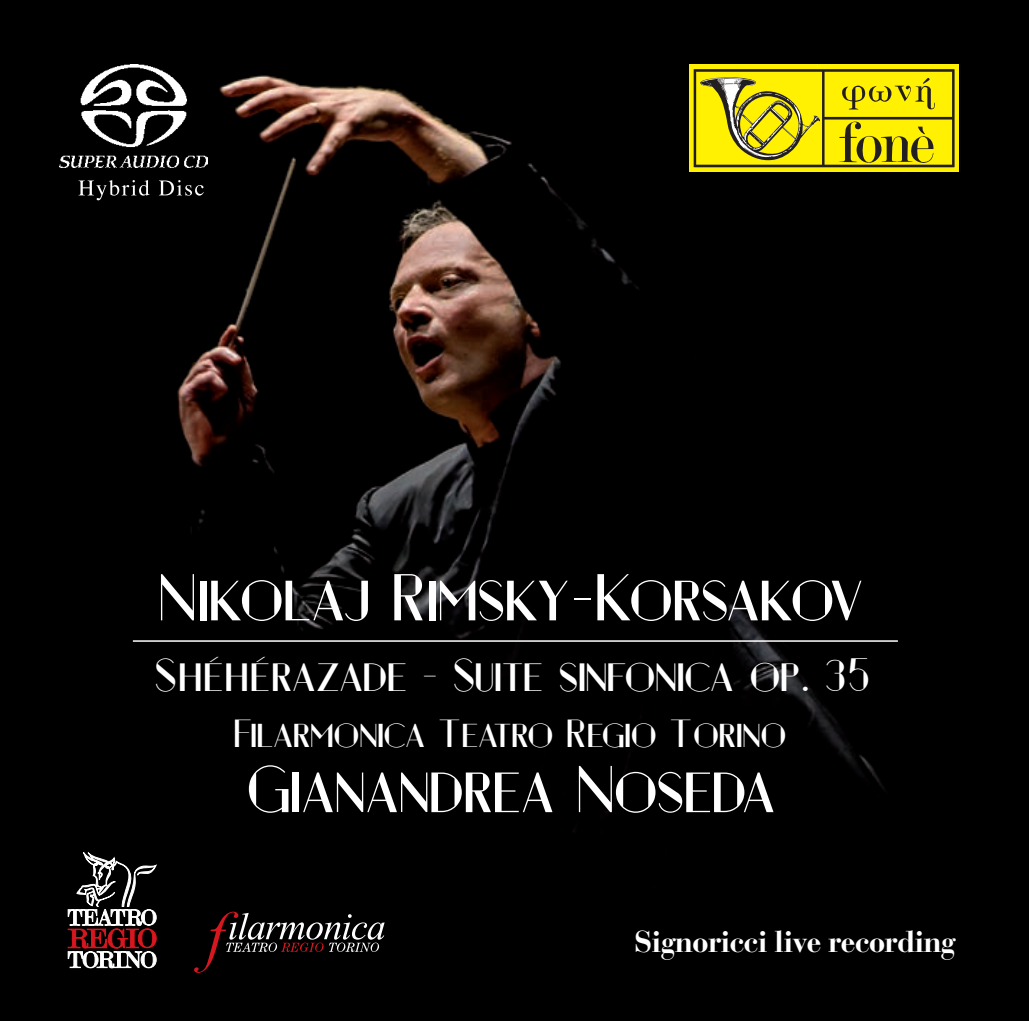
<style>
.page{position:relative;width:1029px;height:1021px;background:#fff}
.page>*{position:absolute;margin:0;border:0;box-sizing:border-box;transform-origin:0 0}
.t1{font:66px "Chelsea III";letter-spacing:-.04em;color:#fff}
.t2{font:46.5px "Chelsea III";letter-spacing:-.04em;color:#fff}
.t3{font:39px "Chelsea III";letter-spacing:-.04em;color:#fff}
.t4{font:700 30px "Bauer Bodoni";letter-spacing:-.03em;color:#fff}
</style>
<div class="page">
<div style="left:0;top:0;width:1029px;height:1020px;background:#000"></div>
<div style="left:689px;top:64px;width:270px;height:108px;background:#fff101"></div>
<svg style="left:694px;top:69px;width:261px;height:98px"></svg>
<svg style="left:194px;top:911px;width:191px;height:61px;background:#221c1c"></svg>
<svg style="left:68px;top:851px;width:88px;height:116px"></svg>
<hr style="left:133px;top:640px;width:765px;height:1px;background:#fff">
<img style="left:59px;top:64px;width:149px;height:103px">
<svg style="left:79px;top:180px;width:125px;height:20px;background:#2e2e2e"></svg>
<p class="t1" style="left:161px;top:550px;width:709px">Nikolaj Rimsky-Korsakov</p>
<p class="t2" style="left:156px;top:642px;width:718px">Shéhérazade - Suite sinfonica op. 35</p>
<p class="t3" style="left:235px;top:705px;width:555px">Filarmonica Teatro Regio Torino</p>
<p class="t1" style="left:249px;top:742px;width:533px">Gianandrea Noseda</p>
<p class="t4" style="left:634px;top:923px;width:323px">Signoricci live recording</p>
</div>
